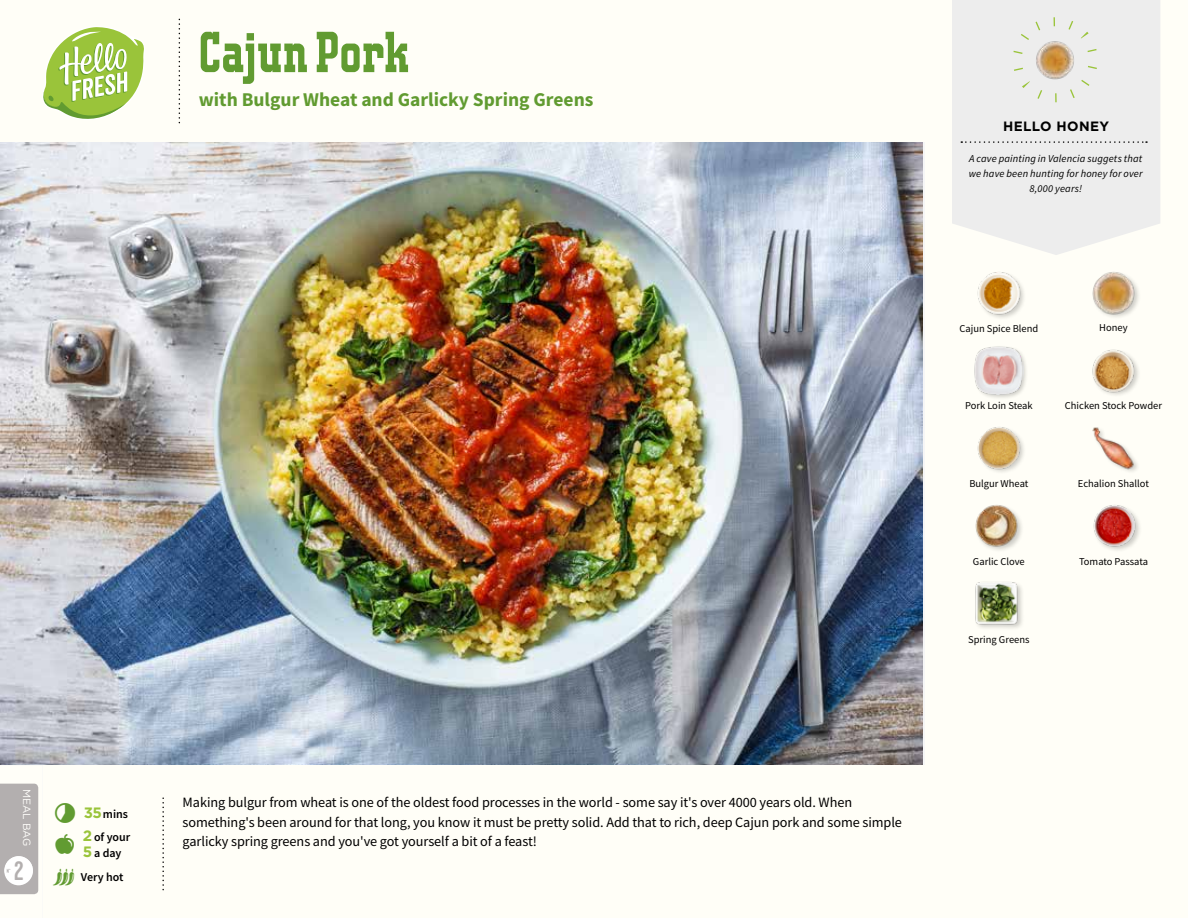
<style>
.page{position:relative;width:1188px;height:918px;background:#fffef7}
.page>*{position:absolute;margin:0;border:0;box-sizing:border-box;transform-origin:0 0}
.t1{font:55.5px "FTYJACKPORT";letter-spacing:-.005em;color:#619b31}
.t2{font:26.85px "Kapra";color:#b3afaf}
.t3{font:700 19.5px "Source Sans Pro";color:#619b31}
.t4{font:14.25px/19.5px "Source Sans Pro";letter-spacing:-.005em;color:#000}
.t5{font:700 13.5px "Gotham";letter-spacing:.03em;color:#000}
.t6{font:600 12px/15.8px "Source Sans Pro";color:#000}
.t7{font:10.5px "Source Sans Pro";color:#000}
.t8{font:italic 10.5px/14.7px "Source Sans Pro";letter-spacing:.015em;color:#000;text-align:center}
.t9{font:10.5px "Gotham";letter-spacing:-.005em;color:#fffefb}
.s1{font-family:"Gotham";font-weight:700;font-size:15px;color:#9ac43a}
.s2{color:#619b31}
</style>
<div class="page">
<svg style="left:43px;top:27px;width:101px;height:92px"></svg>
<svg style="left:0;top:783px;width:39px;height:112px"></svg>
<img style="left:0;top:142px;width:922px;height:623px">
<img style="left:1092px;top:349px;width:47px;height:46px">
<img style="left:975px;top:582px;width:47px;height:46px">
<div style="left:974px;top:345px;width:55px;height:55px;background:#000;opacity:.2"></div>
<img style="left:974px;top:346px;width:49px;height:49px">
<img style="left:1093px;top:505px;width:47px;height:45px">
<img style="left:977px;top:427px;width:47px;height:45px">
<img style="left:1092px;top:272px;width:47px;height:45px">
<img style="left:975px;top:505px;width:47px;height:45px">
<img style="left:977px;top:272px;width:47px;height:46px">
<img style="left:1092px;top:427px;width:45px;height:45px">
<div style="left:952px;top:0;width:208px;height:255px;background:#ededed"></div>
<svg style="left:961px;top:141px;width:186px;height:2px"></svg>
<img style="left:1031px;top:35px;width:49px;height:49px">
<div style="left:1013px;top:17px;width:85px;height:85px;border:9px dashed #9ac43a;border-radius:50%"></div>
<h1 class="t1" style="left:199px;top:10px;width:212px">Cajun Pork</h1>
<h3 class="t3" style="left:199px;top:87px;width:396px">with Bulgur Wheat and Garlicky Spring Greens</h3>
<p class="t9" style="left:33px;top:789px;width:59px;rotate:90deg">MEAL BAG</p>
<h2 class="t2" style="left:14px;top:856px;width:11px">2</h2>
<p class="t6" style="left:84px;top:806px;width:46px"><span class="s1">35</span>mins</p>
<p class="t6" style="left:83px;top:829px;width:49px"><span class="s1">2</span> of your<br><span class="s1">5</span> a day</p>
<p class="t6" style="left:52px;top:869px;width:73px"><span class="s2">★</span> Very hot</p>
<p class="t4" style="left:183px;top:793px;width:721px">Making bulgur from wheat is one of the oldest food processes in the world - some say it's over 4000 years old. When something's been around for that long, you know it must be pretty solid. Add that to rich, deep Cajun pork and some simple garlicky spring greens and you've got yourself a bit of a feast!</p>
<p class="t5" style="left:1003px;top:117px;width:108px">HELLO HONEY</p>
<p class="t8" style="left:969px;top:151px;width:175px">A cave painting in Valencia suggets that we have been hunting for honey for over<br>8,000 years!</p>
<p class="t7" style="left:959px;top:322px;width:80px">Cajun Spice Blend</p>
<p class="t7" style="left:1099px;top:321px;width:30px">Honey</p>
<p class="t7" style="left:965px;top:399px;width:69px">Pork Loin Steak</p>
<p class="t7" style="left:1065px;top:399px;width:99px">Chicken Stock Powder</p>
<p class="t7" style="left:969px;top:477px;width:60px">Bulgur Wheat</p>
<p class="t7" style="left:1078px;top:477px;width:72px">Echalion Shallot</p>
<p class="t7" style="left:973px;top:555px;width:53px">Garlic Clove</p>
<p class="t7" style="left:1079px;top:555px;width:70px">Tomato Passata</p>
<p class="t7" style="left:968px;top:633px;width:63px">Spring Greens</p>
</div>
